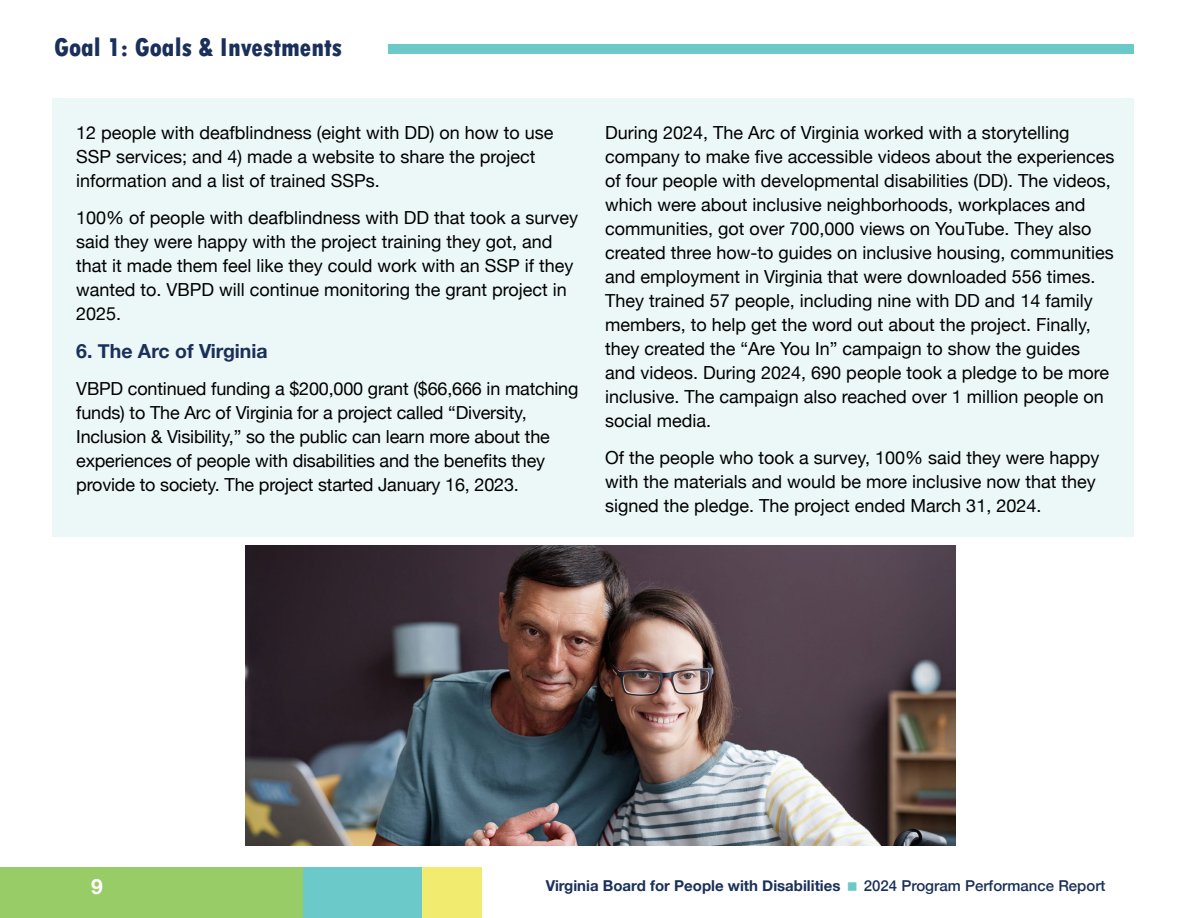
<style>
.page{position:relative;width:1188px;height:918px;background:#fff}
.page>*{position:absolute;margin:0;border:0;box-sizing:border-box;transform-origin:0 0}
.t1{font:800 condensed 27px "Tw Cen";color:#1a305a}
.t2{font:700 21px "Helvetica Neue";color:#fff}
.Body{font:700 19.5px "Helvetica Neue";color:#1a305a}
.Body-2{font:18px/24px "Helvetica Neue";color:#000}
.t3{font:700 15px "Helvetica Neue";color:#1a305a}
.t4{font:500 15px "Helvetica Neue";color:#1a305a}
</style>
<div class="page">
<div style="left:389px;top:44px;width:745px;height:10px;background:#6bc9ca"></div>
<div style="left:0;top:867px;width:303px;height:51px;background:#98cc67"></div>
<div style="left:303px;top:867px;width:119px;height:51px;background:#6bc9ca"></div>
<div style="left:422px;top:867px;width:59px;height:51px;background:#f1ec6f"></div>
<div style="left:52px;top:98px;width:1082px;height:439px;background:#ecf7f7"></div>
<img style="left:246px;top:546px;width:710px;height:300px">
<h1 class="t1" style="left:54px;top:31px;width:290px">Goal 1: Goals &amp; Investments</h1>
<p class="Body-2" style="left:76px;top:121px;width:479px">12 people with deafblindness (eight with DD) on how to use<br>SSP services; and 4) made a website to share the project information and a list of trained SSPs.</p>
<p class="Body-2" style="left:76px;top:207px;width:504px">100% of people with deafblindness with DD that took a survey said they were happy with the project training they got, and that it made them feel like they could work with an SSP if they wanted to. VBPD will continue monitoring the grant project in 2025.</p>
<p class="Body" style="left:76px;top:335px;width:193px">6. The Arc of Virginia</p>
<p class="Body-2" style="left:76px;top:378px;width:504px">VBPD continued funding a $200,000 grant ($66,666 in matching funds) to The Arc of Virginia for a project called “Diversity, Inclusion &amp; Visibility,” so the public can learn more about the experiences of people with disabilities and the benefits they provide to society. The project started January 16, 2023.</p>
<p class="Body-2" style="left:605px;top:121px;width:511px">During 2024, The Arc of Virginia worked with a storytelling company to make five accessible videos about the experiences of four people with developmental disabilities (DD). The videos, which were about inclusive neighborhoods, workplaces and communities, got over 700,000 views on YouTube. They also created three how-to guides on inclusive housing, communities and employment in Virginia that were downloaded 556 times.<br>They trained 57 people, including nine with DD and 14 family members, to help get the word out about the project. Finally, they created the “Are You In” campaign to show the guides and videos. During 2024, 690 people took a pledge to be more inclusive. The campaign also reached over 1 million people on social media.</p>
<p class="Body-2" style="left:605px;top:447px;width:496px">Of the people who took a survey, 100% said they were happy with the materials and would be more inclusive now that they signed the pledge. The project ended March 31, 2024.</p>
<p class="t2" style="left:91px;top:870px;width:13px">9</p>
<p class="t3" style="left:546px;top:873px;width:296px">Virginia Board for People with Disabilities</p>
<p class="t4" style="left:864px;top:873px;width:243px">2024 Program Performance Report</p>
</div>
